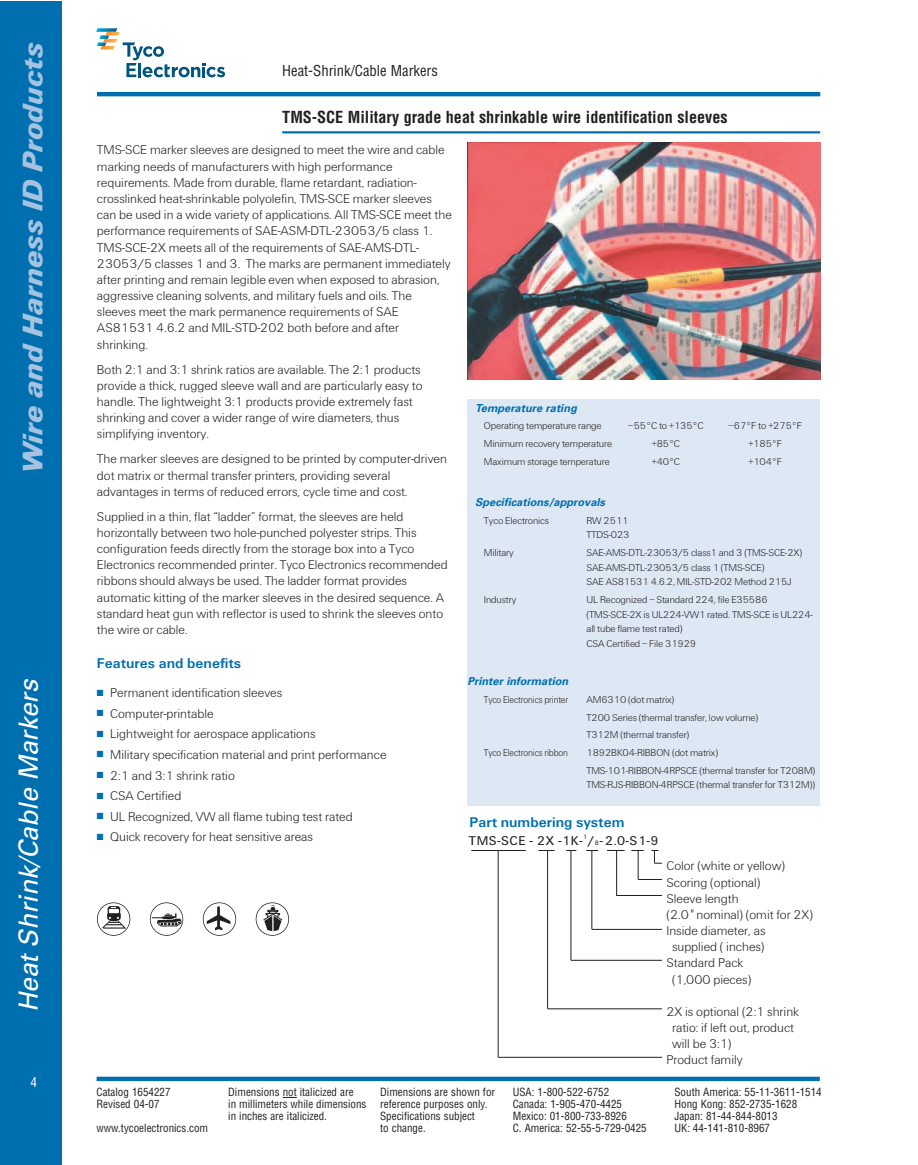
<style>
.page{position:relative;width:918px;height:1165px;background:#fff}
.page>*{position:absolute;margin:0;border:0;box-sizing:border-box;transform-origin:0 0}
.t1{font:italic 900 29.4px "U76 Univers";color:#a5c3e1}
.t2{font:italic 26.4px "Univers";color:#fff}
.t3{font:700 condensed 16.2px "Helvetica";color:#231f20}
.t4{font:700 14.7px "U65 Univers";color:#006faf}
.t5{font:condensed 14.7px "Helvetica";color:#231f20}
.t6{font:300 13.2px/16.2px "U45 Univers";color:#231f20}
.t7{font:13.2px "U55 Univers";letter-spacing:.05em;color:#231f20}
.t8{font:condensed 13.2px "Helvetica";color:#fff}
.t9{font:condensed 10.95px "Helvetica";color:#231f20}
.t10{font:italic 700 10.95px "Univers";color:#006faf}
.t11{font:300 10.35px/14.7px "U45 Univers";letter-spacing:-.01em;color:#231f20}
.t12{font:300 10.35px "U45 Univers";letter-spacing:-.01em;color:#231f20;scale:.9 1}
.t13{font:6.6px "U55 Univers";color:#231f20}
.s1{color:#006faf}
.s2{font-size:6.6px}
.s3{font-family:"Univers";font-style:italic}
</style>
<div class="page">
<div style="left:0;top:1px;width:62px;height:1163px;background:#006faf"></div>
<hr style="left:282px;top:131px;width:538px;height:2px;background:#006faf">
<svg style="left:283px;top:1096px;width:13px;height:1px"></svg>
<svg style="left:97px;top:1076px;width:723px;height:4px;background:#2c88bc"></svg>
<hr style="left:97px;top:92px;width:723px;height:4px;background:#006faf">
<svg style="left:97px;top:28px;width:128px;height:49px"></svg>
<hr style="left:471px;top:850px;width:55px;height:1px;background:#231f20">
<svg style="left:538px;top:850px;width:17px;height:1px"></svg>
<svg style="left:607px;top:850px;width:17px;height:1px"></svg>
<hr style="left:616px;top:895px;width:46px;height:1px;background:#231f20">
<hr style="left:592px;top:928px;width:70px;height:1px;background:#231f20">
<hr style="left:571px;top:959px;width:91px;height:1px;background:#231f20">
<hr style="left:548px;top:1008px;width:114px;height:1px;background:#231f20">
<hr style="left:498px;top:1056px;width:164px;height:1px;background:#231f20">
<svg style="left:631px;top:850px;width:31px;height:30px"></svg>
<hr style="left:616px;top:850px;width:1px;height:45px;background:#231f20">
<hr style="left:591px;top:850px;width:1px;height:79px;background:#231f20">
<hr style="left:571px;top:850px;width:1px;height:110px;background:#231f20">
<hr style="left:547px;top:850px;width:1px;height:158px;background:#231f20">
<hr style="left:498px;top:850px;width:1px;height:207px;background:#231f20">
<div style="left:467px;top:399px;width:353px;height:406px;background:#dee8f4"></div>
<img style="left:467px;top:143px;width:353px;height:236px">
<svg style="left:97px;top:902px;width:33px;height:33px"></svg>
<svg style="left:102px;top:906px;width:24px;height:22px"></svg>
<div style="left:97px;top:902px;width:33px;height:33px;border:1px solid #231f20;border-radius:50%"></div>
<svg style="left:150px;top:902px;width:33px;height:33px"></svg>
<svg style="left:152px;top:913px;width:29px;height:13px"></svg>
<div style="left:150px;top:902px;width:33px;height:33px;border:1px solid #231f20;border-radius:50%"></div>
<svg style="left:203px;top:902px;width:33px;height:33px"></svg>
<svg style="left:207px;top:906px;width:23px;height:24px"></svg>
<div style="left:203px;top:902px;width:33px;height:33px;border:1px solid #231f20;border-radius:50%"></div>
<svg style="left:256px;top:902px;width:33px;height:33px"></svg>
<svg style="left:263px;top:905px;width:20px;height:26px"></svg>
<div style="left:256px;top:902px;width:33px;height:33px;border:1px solid #231f20;border-radius:50%"></div>
<h1 class="t1" style="left:23px;top:474px;width:433px;rotate:-90deg">Wire and Harness ID Products</h1>
<h2 class="t2" style="left:19px;top:1012px;width:339px;rotate:-90deg">Heat Shrink/Cable Markers</h2>
<p class="t8" style="left:31px;top:1076px;width:8px">4</p>
<p class="t5" style="left:282px;top:65px;width:157px">Heat-Shrink/Cable Markers</p>
<p class="t3" style="left:282px;top:111px;width:447px">TMS-SCE Military grade heat shrinkable wire identification sleeves</p>
<p class="t6" style="left:97px;top:143px;width:356px">TMS-SCE marker sleeves are designed to meet the wire and cable marking needs of manufacturers with high performance requirements. Made from durable, flame retardant, radiation&shy;crosslinked heat-shrinkable polyolefin, TMS-SCE marker sleeves can be used in a wide variety of applications. All TMS-SCE meet the performance requirements of SAE-ASM-DTL-23053/5 class 1.<br>TMS-SCE-2X meets all of the requirements of SAE-AMS-DTL-23053/5 classes 1 and 3. The marks are permanent immediately after printing and remain legible even when exposed to abrasion, aggressive cleaning solvents, and military fuels and oils. The sleeves meet the mark permanence requirements of SAE AS81531 4.6.2 and MIL-STD-202 both before and after shrinking.</p>
<p class="t6" style="left:97px;top:362px;width:327px">Both 2:1 and 3:1 shrink ratios are available. The 2:1 products provide a thick, rugged sleeve wall and are particularly easy to handle. The lightweight 3:1 products provide extremely fast shrinking and cover a wider range of wire diameters, thus simplifying inventory.</p>
<p class="t6" style="left:97px;top:452px;width:351px">The marker sleeves are designed to be printed by computer-driven dot matrix or thermal transfer printers, providing several advantages in terms of reduced errors, cycle time and cost.</p>
<p class="t6" style="left:97px;top:509px;width:352px">Supplied in a thin, flat “ladder” format, the sleeves are held horizontally between two hole-punched polyester strips. This configuration feeds directly from the storage box into a Tyco Electronics recommended printer. Tyco Electronics recommended ribbons should always be used. The ladder format provides automatic kitting of the marker sleeves in the desired sequence. A standard heat gun with reflector is used to shrink the sleeves onto the wire or cable.</p>
<p class="t4" style="left:97px;top:658px;width:146px">Features and benefits</p>
<p class="t6" style="left:97px;top:686px;width:187px"><span class="s1">■</span> Permanent identification sleeves</p>
<p class="t6" style="left:97px;top:706px;width:118px"><span class="s1">■</span> Computer-printable</p>
<p class="t6" style="left:97px;top:727px;width:220px"><span class="s1">■</span> Lightweight for aerospace applications</p>
<p class="t6" style="left:97px;top:747px;width:291px"><span class="s1">■</span> Military specification material and print performance</p>
<p class="t6" style="left:97px;top:768px;width:139px"><span class="s1">■</span> 2:1 and 3:1 shrink ratio</p>
<p class="t6" style="left:97px;top:788px;width:86px"><span class="s1">■</span> CSA Certified</p>
<p class="t6" style="left:97px;top:809px;width:257px"><span class="s1">■</span> UL Recognized, VW all flame tubing test rated</p>
<p class="t6" style="left:97px;top:830px;width:218px"><span class="s1">■</span> Quick recovery for heat sensitive areas</p>
<p class="t7" style="left:469px;top:836px;width:191px">TMS-SCE - 2X -1K- /<span class="s2">8</span> - 2.0-S1-9</p>
<p class="t10" style="left:475px;top:404px;width:105px">Temperature rating</p>
<p class="t11" style="left:484px;top:419px;width:119px">Operating temperature range</p>
<p class="t11" style="left:628px;top:419px;width:77px">–55°C to +135°C</p>
<p class="t11" style="left:728px;top:419px;width:75px">–67°F to +275°F</p>
<p class="t11" style="left:484px;top:437px;width:130px">Minimum recovery temperature</p>
<p class="t11" style="left:652px;top:437px;width:30px">+85°C</p>
<p class="t11" style="left:748px;top:437px;width:35px">+185°F</p>
<p class="t11" style="left:484px;top:455px;width:127px">Maximum storage temperature</p>
<p class="t11" style="left:652px;top:455px;width:30px">+40°C</p>
<p class="t11" style="left:748px;top:455px;width:35px">+104°F</p>
<p class="t10" style="left:475px;top:498px;width:133px">Specifications/approvals</p>
<p class="t11" style="left:484px;top:513px;width:67px">Tyco Electronics</p>
<p class="t11" style="left:587px;top:513px;width:45px">RW 2511<br>TTDS-023</p>
<p class="t11" style="left:484px;top:546px;width:31px">Military</p>
<p class="t11" style="left:586px;top:546px;width:217px">SAE-AMS-DTL-23053/5 class1 and 3 (TMS-SCE-2X)<br>SAE-AMS-DTL-23053/5 class 1 (TMS-SCE)<br>SAE AS81531 4.6.2, MIL-STD-202 Method 215J</p>
<p class="t11" style="left:484px;top:593px;width:34px">Industry</p>
<p class="t11" style="left:587px;top:593px;width:228px">UL Recognized – Standard 224, file E35586 (TMS-SCE-2X is UL224-VW1 rated. TMS-SCE is UL224- all tube flame test rated)<br>CSA Certified – File 31929</p>
<p class="t10" style="left:467px;top:677px;width:104px">Printer information</p>
<p class="t12" style="left:484px;top:696px;width:95px">Tyco Electronics printer</p>
<p class="t11" style="left:586px;top:691px;width:173px;line-height:17.7px">AM6310 (dot matrix)<br>T200 Series (thermal transfer, low volume)<br>T312M (thermal transfer)</p>
<p class="t12" style="left:484px;top:749px;width:95px">Tyco Electronics ribbon</p>
<p class="t11" style="left:586px;top:744px;width:230px;line-height:17.7px">1892BK04-RIBBON (dot matrix)<br>TMS-101-RIBBON-4RPSCE (thermal transfer for T208M)</p>
<p class="t11" style="left:586px;top:778px;width:230px">TMS-RJS-RIBBON-4RPSCE (thermal transfer for T312M))</p>
<p class="t4" style="left:470px;top:816px;width:156px">Part numbering system</p>
<p class="t13" style="left:583px;top:834px;width:6px">1</p>
<p class="t6" style="left:666px;top:858px;width:120px">Color (white or yellow)</p>
<p class="t6" style="left:666px;top:875px;width:95px">Scoring (optional)</p>
<p class="t6" style="left:666px;top:891px;width:74px">Sleeve length</p>
<p class="t6" style="left:666px;top:907px;width:148px">(2.0<span class="s3">"</span> nominal) (omit for 2X)</p>
<p class="t6" style="left:666px;top:923px;width:101px">Inside diameter, as</p>
<p class="t6" style="left:672px;top:939px;width:94px">supplied ( inches)</p>
<p class="t6" style="left:666px;top:955px;width:78px">Standard Pack</p>
<p class="t6" style="left:672px;top:972px;width:81px">(1,000 pieces)</p>
<p class="t6" style="left:666px;top:1004px;width:134px">2X is optional (2:1 shrink</p>
<p class="t6" style="left:672px;top:1020px;width:123px">ratio: if left out, product</p>
<p class="t6" style="left:672px;top:1036px;width:61px">will be 3:1)</p>
<p class="t6" style="left:666px;top:1053px;width:78px">Product family</p>
<p class="t9" style="left:97px;top:1088px;width:76px">Catalog 1654227</p>
<p class="t9" style="left:228px;top:1088px;width:127px">Dimensions not italicized are</p>
<p class="t9" style="left:380px;top:1088px;width:116px">Dimensions are shown for</p>
<p class="t9" style="left:513px;top:1088px;width:98px">USA: 1-800-522-6752</p>
<p class="t9" style="left:675px;top:1088px;width:149px">South America: 55-11-3611-1514</p>
<p class="t9" style="left:97px;top:1099px;width:65px">Revised 04-07</p>
<p class="t9" style="left:228px;top:1099px;width:261px">in millimeters while dimensions reference purposes only.</p>
<p class="t9" style="left:513px;top:1099px;width:111px">Canada: 1-905-470-4425</p>
<p class="t9" style="left:675px;top:1099px;width:124px">Hong Kong: 852-2735-1628</p>
<p class="t9" style="left:228px;top:1111px;width:100px">in inches are italicized.</p>
<p class="t9" style="left:380px;top:1111px;width:96px">Specifications subject</p>
<p class="t9" style="left:513px;top:1111px;width:116px">Mexico: 01-800-733-8926</p>
<p class="t9" style="left:675px;top:1111px;width:105px">Japan: 81-44-844-8013</p>
<p class="t9" style="left:97px;top:1123px;width:113px">www.tycoelectronics.com</p>
<p class="t9" style="left:380px;top:1123px;width:47px">to change.</p>
<p class="t9" style="left:513px;top:1123px;width:136px">C. America: 52-55-5-729-0425</p>
<p class="t9" style="left:675px;top:1123px;width:97px">UK: 44-141-810-8967</p>
</div>
